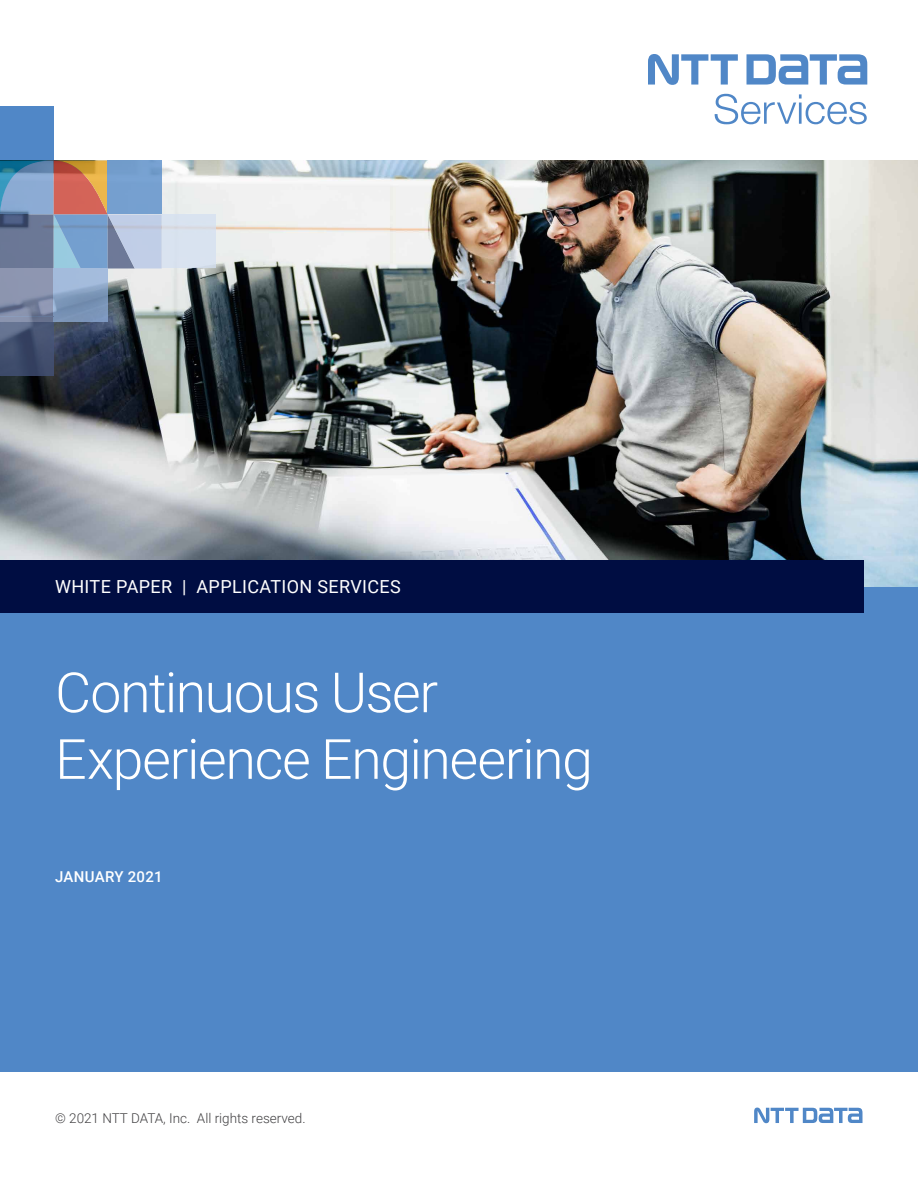
<style>
.page{position:relative;width:918px;height:1188px;background:#fff}
.page>*{position:absolute;margin:0;border:0;box-sizing:border-box;transform-origin:0 0}
.t1{font:300 55.5px/66.6px "Roboto";letter-spacing:-.025em;color:#fff}
.t2{font:18px "Roboto";letter-spacing:.02em;color:#fff}
.t3{font:500 15px "Roboto";letter-spacing:.02em;color:#fff}
.t4{font:300 13.5px "Roboto";color:#414042}
</style>
<div class="page">
<img style="left:0;top:160px;width:918px;height:427px">
<div style="left:0;top:587px;width:918px;height:484px;background:#5087c7"></div>
<svg style="left:715px;top:94px;width:152px;height:30px"></svg>
<svg style="left:747px;top:54px;width:120px;height:31px"></svg>
<svg style="left:648px;top:54px;width:90px;height:31px"></svg>
<svg style="left:0;top:269px;width:54px;height:53px;background:#848eaa"></svg>
<svg style="left:54px;top:269px;width:54px;height:53px;background:#8aa3c5"></svg>
<div style="left:162px;top:214px;width:54px;height:54px;background:#d4e0f2"></div>
<svg style="left:0;top:322px;width:54px;height:54px;background:#43506f"></svg>
<svg style="left:0;top:161px;width:162px;height:108px;background:#8c96ae"></svg>
<svg style="left:754px;top:1108px;width:109px;height:15px"></svg>
<div style="left:0;top:106px;width:54px;height:54px;background:#5087c7"></div>
<div style="left:0;top:560px;width:864px;height:53px;background:#000d42"></div>
<p class="t2" style="left:55px;top:574px;width:347px">WHITE PAPER | APPLICATION SERVICES</p>
<p class="t1" style="left:55px;top:657px;width:539px">Continuous User<br>Experience Engineering</p>
<p class="t3" style="left:55px;top:866px;width:109px">JANUARY 2021</p>
<p class="t4" style="left:55px;top:1109px;width:252px">© 2021 NTT DATA, Inc. All rights reserved.</p>
</div>
